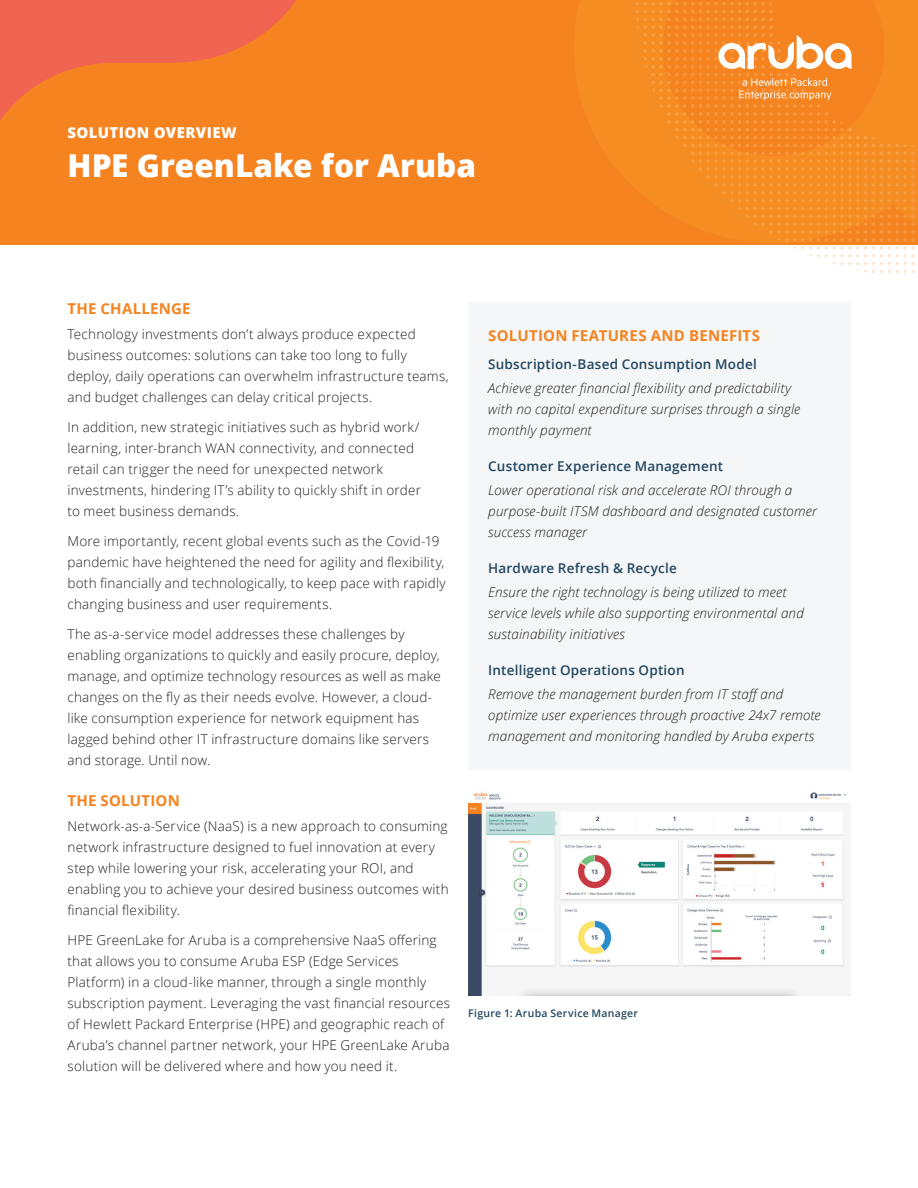
<style>
.page{position:relative;width:918px;height:1188px;background:#fff}
.page>*{position:absolute;margin:0;border:0;box-sizing:border-box;transform-origin:0 0}
.t1{font:800 31.5px "Open Sans";color:#fff}
.t2{font:700 15px "Open Sans";letter-spacing:.015em;color:#f58320}
.t3{font:800 15px "Open Sans";letter-spacing:.025em;color:#fff}
.t4{font:300 13.5px/21px "Open Sans";letter-spacing:.015em;color:#231f20}
.t5{font:italic 300 13.5px/21px "Open Sans";letter-spacing:.01em;color:#231f20}
.t6{font:600 13.5px "Open Sans";letter-spacing:.015em;color:#234661}
.t7{font:600 10.5px "Open Sans";letter-spacing:.025em;color:#234661}
</style>
<div class="page">
<div style="left:0;top:0;width:918px;height:244px;background:#f58320"></div>
<svg style="left:0;top:0;width:297px;height:121px"></svg>
<svg style="left:636px;top:2px;width:279px;height:271px"></svg>
<div style="left:468px;top:302px;width:382px;height:468px;background:#f4f6f7"></div>
<img style="left:468px;top:792px;width:382px;height:204px">
<p class="t3" style="left:67px;top:121px;width:171px">SOLUTION OVERVIEW</p>
<h1 class="t1" style="left:68px;top:141px;width:410px">HPE GreenLake for Aruba</h1>
<p class="t2" style="left:68px;top:298px;width:125px">THE CHALLENGE</p>
<p class="t4" style="left:68px;top:323px;width:383px">Technology investments don’t always produce expected business outcomes: solutions can take too long to fully deploy, daily operations can overwhelm infrastructure teams, and budget challenges can delay critical projects.</p>
<p class="t4" style="left:68px;top:416px;width:355px">In addition, new strategic initiatives such as hybrid work/ learning, inter-branch WAN connectivity, and connected retail can trigger the need for unexpected network investments, hindering IT’s ability to quickly shift in order to meet business demands.</p>
<p class="t4" style="left:68px;top:530px;width:380px">More importantly, recent global events such as the Covid-19 pandemic have heightened the need for agility and flexibility, both financially and technologically, to keep pace with rapidly changing business and user requirements.</p>
<p class="t4" style="left:68px;top:623px;width:375px">The as-a-service model addresses these challenges by enabling organizations to quickly and easily procure, deploy, manage, and optimize technology resources as well as make changes on the fly as their needs evolve. However, a cloud&shy;like consumption experience for network equipment has lagged behind other IT infrastructure domains like servers and storage. Until now.</p>
<p class="t2" style="left:68px;top:790px;width:114px">THE SOLUTION</p>
<p class="t4" style="left:68px;top:815px;width:383px">Network-as-a-Service (NaaS) is a new approach to consuming network infrastructure designed to fuel innovation at every step while lowering your risk, accelerating your ROI, and enabling you to achieve your desired business outcomes with financial flexibility.</p>
<p class="t4" style="left:68px;top:929px;width:384px">HPE GreenLake for Aruba is a comprehensive NaaS offering that allows you to consume Aruba ESP (Edge Services Platform) in a cloud-like manner, through a single monthly subscription payment. Leveraging the vast financial resources of Hewlett Packard Enterprise (HPE) and geographic reach of Aruba’s channel partner network, your HPE GreenLake Aruba solution will be delivered where and how you need it.</p>
<p class="t2" style="left:488px;top:325px;width:273px">SOLUTION FEATURES AND BENEFITS</p>
<p class="t6" style="left:488px;top:355px;width:270px">Subscription-Based Consumption Model</p>
<p class="t5" style="left:488px;top:377px;width:314px">Achieve greater financial flexibility and predictability with no capital expenditure surprises through a single monthly payment</p>
<p class="t6" style="left:488px;top:457px;width:236px">Customer Experience Management</p>
<p class="t5" style="left:488px;top:479px;width:330px">Lower operational risk and accelerate ROI through a purpose-built ITSM dashboard and designated customer success manager</p>
<p class="t6" style="left:488px;top:559px;width:190px">Hardware Refresh &amp; Recycle</p>
<p class="t5" style="left:488px;top:581px;width:317px">Ensure the right technology is being utilized to meet service levels while also supporting environmental and sustainability initiatives</p>
<p class="t6" style="left:488px;top:661px;width:198px">Intelligent Operations Option</p>
<p class="t5" style="left:488px;top:683px;width:334px">Remove the management burden from IT staff and optimize user experiences through proactive 24x7 remote management and monitoring handled by Aruba experts</p>
<p class="t7" style="left:468px;top:1006px;width:171px">Figure 1: Aruba Service Manager</p>
</div>
